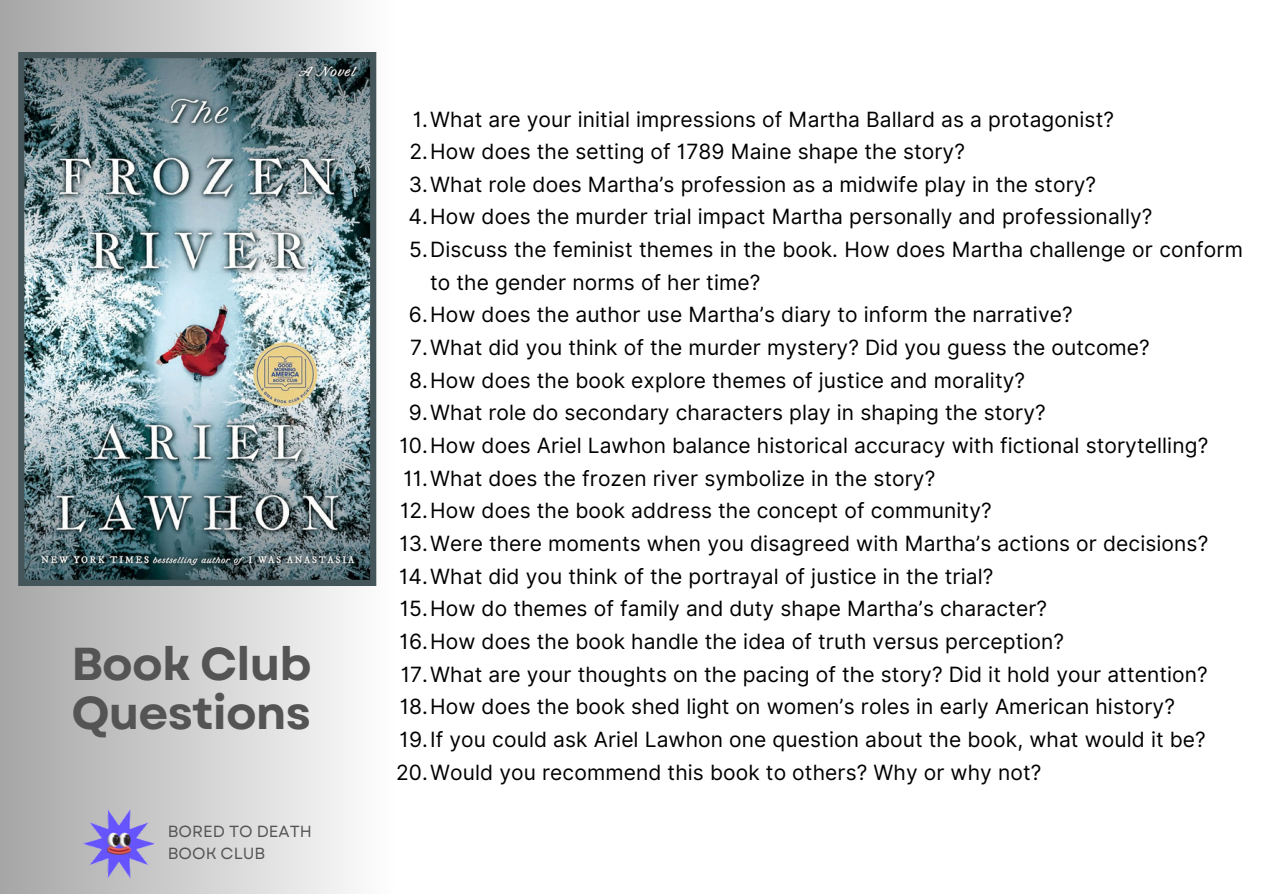
<style>
.page{position:relative;width:1263px;height:894px;background:#fff}
.page>*{position:absolute;margin:0;border:0;box-sizing:border-box;transform-origin:0 0}
.t1{font:700 46.05px/49.5px "Garet";letter-spacing:-.015em;color:#545454}
.t2{font:21px/32.7px "Inter";letter-spacing:.005em;color:#000}
.t3{font:16.05px "Garet";color:#545454}
</style>
<div class="page">
<div style="left:0;top:0;width:394px;height:893px;background:linear-gradient(to right,#a6a6a6,#fdfdfd)"></div>
<img style="left:18px;top:52px;width:358px;height:534px">
<img style="left:80px;top:807px;width:76px;height:72px">
<p class="t1" style="left:71px;top:639px;width:242px">Book Club<br>Questions</p>
<p class="t3" style="left:168px;top:819px;width:146px">BORED TO DEATH</p>
<p class="t3" style="left:168px;top:841px;width:99px">BOOK CLUB</p>
<h1 class="t2" style="left:413px;top:102px;width:703px">1.What are your initial impressions of Martha Ballard as a protagonist?</h1>
<p class="t2" style="left:409px;top:135px;width:557px">2.How does the setting of 1789 Maine shape the story?</p>
<p class="t2" style="left:409px;top:168px;width:689px">3.What role does Martha’s profession as a midwife play in the story?</p>
<p class="t2" style="left:409px;top:200px;width:745px">4.How does the murder trial impact Martha personally and professionally?</p>
<p class="t2" style="left:430px;top:233px;width:814px;text-indent:-21px">5.Discuss the feminist themes in the book. How does Martha challenge or conform to the gender norms of her time?</p>
<p class="t2" style="left:409px;top:298px;width:665px">6.How does the author use Martha’s diary to inform the narrative?</p>
<p class="t2" style="left:410px;top:331px;width:741px">7.What did you think of the murder mystery? Did you guess the outcome?</p>
<p class="t2" style="left:409px;top:363px;width:617px">8.How does the book explore themes of justice and morality?</p>
<p class="t2" style="left:409px;top:396px;width:638px">9.What role do secondary characters play in shaping the story?</p>
<p class="t2" style="left:400px;top:429px;width:810px">10.How does Ariel Lawhon balance historical accuracy with fictional storytelling?</p>
<p class="t2" style="left:403px;top:461px;width:533px">11.What does the frozen river symbolize in the story?</p>
<p class="t2" style="left:400px;top:494px;width:593px">12.How does the book address the concept of community?</p>
<p class="t2" style="left:399px;top:527px;width:810px">13.Were there moments when you disagreed with Martha’s actions or decisions?</p>
<p class="t2" style="left:399px;top:559px;width:596px">14.What did you think of the portrayal of justice in the trial?</p>
<p class="t2" style="left:400px;top:592px;width:649px">15.How do themes of family and duty shape Martha’s character?</p>
<p class="t2" style="left:400px;top:624px;width:666px">16.How does the book handle the idea of truth versus perception?</p>
<p class="t2" style="left:401px;top:657px;width:809px">17.What are your thoughts on the pacing of the story? Did it hold your attention?</p>
<p class="t2" style="left:400px;top:690px;width:777px">18.How does the book shed light on women’s roles in early American history?</p>
<p class="t2" style="left:400px;top:722px;width:808px">19.If you could ask Ariel Lawhon one question about the book, what would it be?</p>
<p class="t2" style="left:396px;top:755px;width:647px">20.Would you recommend this book to others? Why or why not?</p>
</div>
